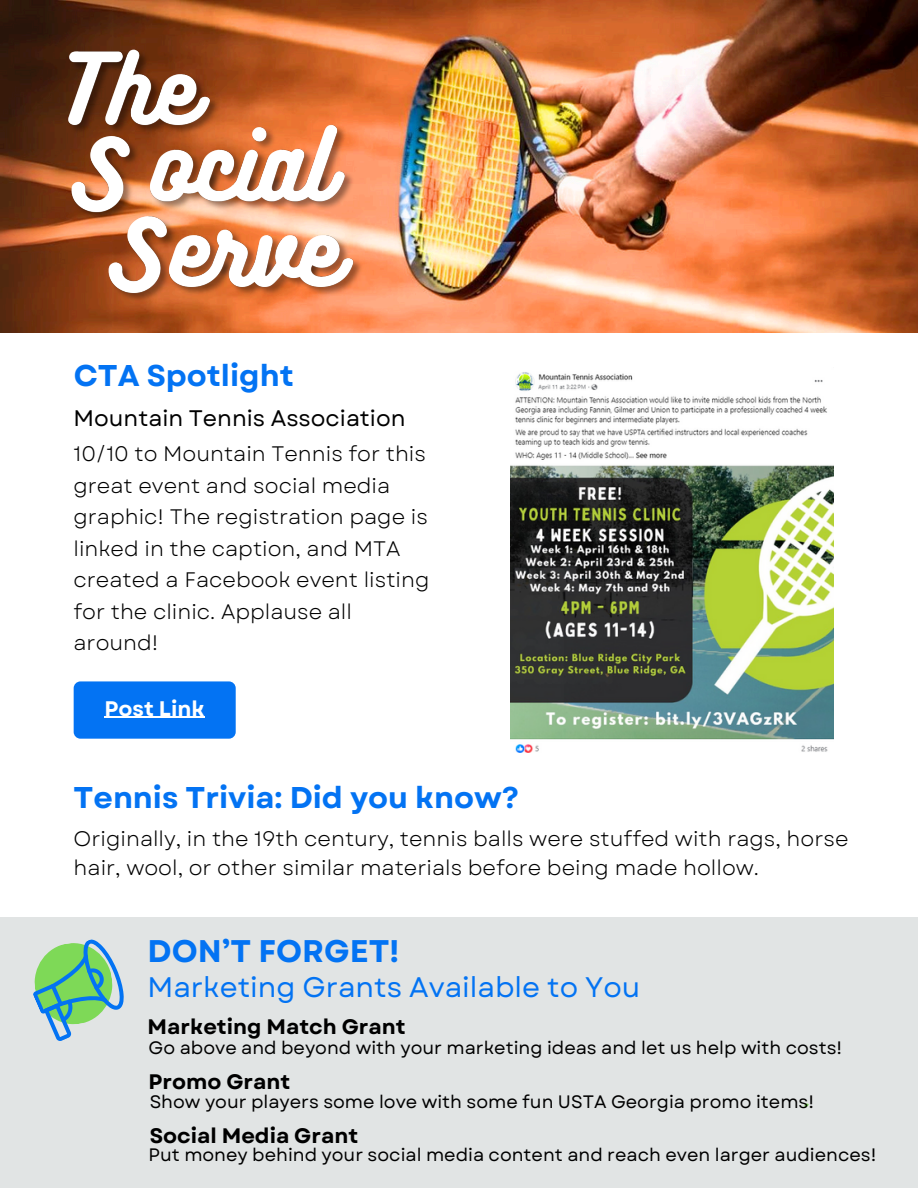
<style>
.page{position:relative;width:918px;height:1188px;background:#fff}
.page>*{position:absolute;margin:0;border:0;box-sizing:border-box;transform-origin:0 0}
.t1{font:700 31.2px "Garet";color:#0373f3}
.t2{font:700 30px "Garet";color:#0373f3}
.t3{font:28.2px "Garet";color:#0373f3}
.t4{font:22.5px "Garet";color:#000}
.t5{font:21px/31.5px "Garet";color:#000}
.t6{font:700 21px "Garet";color:#000}
.t7{font:700 21px "Garet";color:#fff}
.t8{font:18px "Garet";color:#000}
</style>
<div class="page">
<img style="left:0;top:0;width:918px;height:333px">
<div style="left:74px;top:681px;width:162px;height:58px;background:#0373f3;border-radius:7px"></div>
<div style="left:0;top:917px;width:918px;height:271px;background:#e1e4e4"></div>
<svg style="left:33px;top:939px;width:91px;height:102px"></svg>
<svg style="left:804px;top:1104px;width:5px;height:3px"></svg>
<img style="left:510px;top:372px;width:323px;height:381px">
<hr style="left:105px;top:717px;width:100px;height:1px;background:#fff">
<img style="left:57px;top:33px;width:174px;height:105px">
<img style="left:147px;top:109px;width:218px;height:91px">
<img style="left:104px;top:200px;width:79px;height:106px">
<img style="left:166px;top:194px;width:202px;height:106px">
<img style="left:66px;top:119px;width:79px;height:107px">
<h4 class="t2" style="left:74px;top:354px;width:221px">CTA Spotlight</h4>
<h5 class="t4" style="left:74px;top:402px;width:333px">Mountain Tennis Association</h5>
<h4 class="t5" style="left:73px;top:438px;width:357px">10/10 to Mountain Tennis for this great event and social media graphic! The registration page is linked in the caption, and MTA created a Facebook event listing for the clinic. Applause all around!</h4>
<p class="t7" style="left:105px;top:693px;width:102px">Post Link</p>
<h2 class="t2" style="left:74px;top:776px;width:447px">Tennis Trivia: Did you know?</h2>
<p class="t5" style="left:74px;top:824px;width:776px;line-height:29.2px">Originally, in the 19th century, tennis balls were stuffed with rags, horse hair, wool, or other similar materials before being made hollow.</p>
<p class="t1" style="left:148px;top:928px;width:253px">DON’T FORGET!</p>
<p class="t3" style="left:148px;top:966px;width:494px">Marketing Grants Available to You</p>
<h3 class="t6" style="left:148px;top:1012px;width:259px">Marketing Match Grant</h3>
<h4 class="t6" style="left:149px;top:1066px;width:143px">Promo Grant</h4>
<p class="t8" style="left:149px;top:1034px;width:695px">Go above and beyond with your marketing ideas and let us help with costs!</p>
<h4 class="t8" style="left:150px;top:1089px;width:666px">Show your players some love with some fun USTA Georgia promo items!</h4>
<h5 class="t6" style="left:150px;top:1121px;width:210px">Social Media Grant</h5>
<h5 class="t8" style="left:149px;top:1142px;width:729px">Put money behind your social media content and reach even larger audiences!</h5>
</div>
